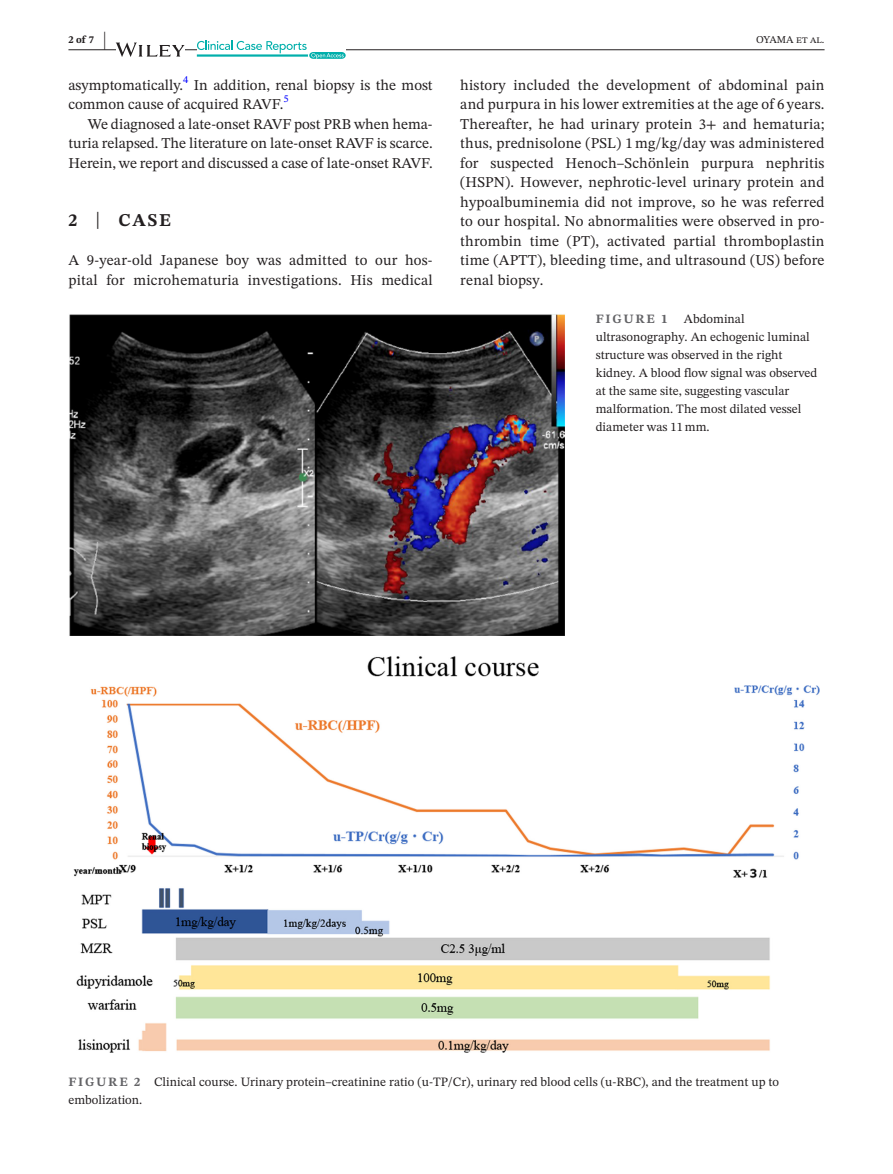
<style>
.page{position:relative;width:893px;height:1174px;background:#fff}
.page>*{position:absolute;margin:0;border:0;box-sizing:border-box;transform-origin:0 0}
.t1{font:700 18px "STIX Two Text";color:#231f20}
.t2{font:15px/19.5px "STIX Two Text";letter-spacing:.01em;color:#231f20}
.t3{font:12.75px/18px "STIX Two Text";color:#231f20}
.t4{font:700 12.75px "STIX Two Text";letter-spacing:.14em;color:#636366}
.t5{font:10.5px "STIX Two Text";color:#231f20}
.t6{font:700 10.5px "STIX Two Text";color:#231f20}
.t7{font:10.5px "STIX Two Text";color:#00f}
.s1{font-size:21px}
.s2{font-family:"STIX"}
.s3{font-weight:400;font-size:23.7px}
.s4{font-weight:700;color:#636366}
</style>
<div class="page">
<hr style="left:68px;top:49px;width:756px;height:1px;background:#231f20">
<svg style="left:116px;top:43px;width:69px;height:14px"></svg>
<svg style="left:197px;top:41px;width:149px;height:18px"></svg>
<img style="left:69px;top:314px;width:496px;height:322px">
<img style="left:73px;top:656px;width:747px;height:397px">
<p class="t6" style="left:68px;top:32px;width:39px">2 of 7 <span class="s1">|</span></p>
<p class="t5" style="left:756px;top:32px;width:70px">OYAMA et al.</p>
<p class="t2" style="left:68px;top:75px;width:116px">asymptomatically.</p>
<p class="t7" style="left:183px;top:72px;width:7px">4</p>
<p class="t2" style="left:460px;top:75px;width:366px;text-align:justify">history included the development of abdominal pain and purpura in his lower extremities at the age of 6 years.<br>Thereafter, he had urinary protein 3<span class="s2">+</span> and hematuria; thus, prednisolone (PSL) 1 mg/kg/day was administered for suspected Henoch–Schönlein purpura nephritis (HSPN). However, nephrotic-level urinary protein and hypoalbuminemia did not improve, so he was referred to our hospital. No abnormalities were observed in pro&shy;thrombin time (PT), activated partial thromboplastin time (APTT), bleeding time, and ultrasound (US) before renal biopsy.</p>
<p class="t4" style="left:596px;top:309px;width:73px">FIGURE 1</p>
<p class="t2" style="left:68px;top:75px;width:366px;text-indent:125px">In addition, renal biopsy is the most common cause of acquired RAVF.</p>
<p class="t7" style="left:283px;top:91px;width:7px">5</p>
<p class="t2" style="left:68px;top:114px;width:366px;text-align:justify;text-indent:20px">We diagnosed a late-onset RAVF post PRB when hema&shy;turia relapsed. The literature on late-onset RAVF is scarce.<br>Herein, we report and discussed a case of late-onset RAVF.</p>
<p class="t1" style="left:68px;top:207px;width:104px">2 <span class="s3">|</span> CASE</p>
<p class="t2" style="left:68px;top:250px;width:366px">A 9-year-old Japanese boy was admitted to our hos&shy;pital for microhematuria investigations. His medical</p>
<p class="t3" style="left:596px;top:309px;width:223px;text-indent:88px">Abdominal ultrasonography. An echogenic luminal structure was observed in the right kidney. A blood flow signal was observed at the same site, suggesting vascular malformation. The most dilated vessel diameter was 11mm.</p>
<p class="t3" style="left:68px;top:1072px;width:712px"><span class="s4">FIGURE 2</span> Clinical course. Urinary protein–creatinine ratio (u-TP/Cr), urinary red blood cells (u-RBC), and the treatment up to embolization.</p>
</div>
